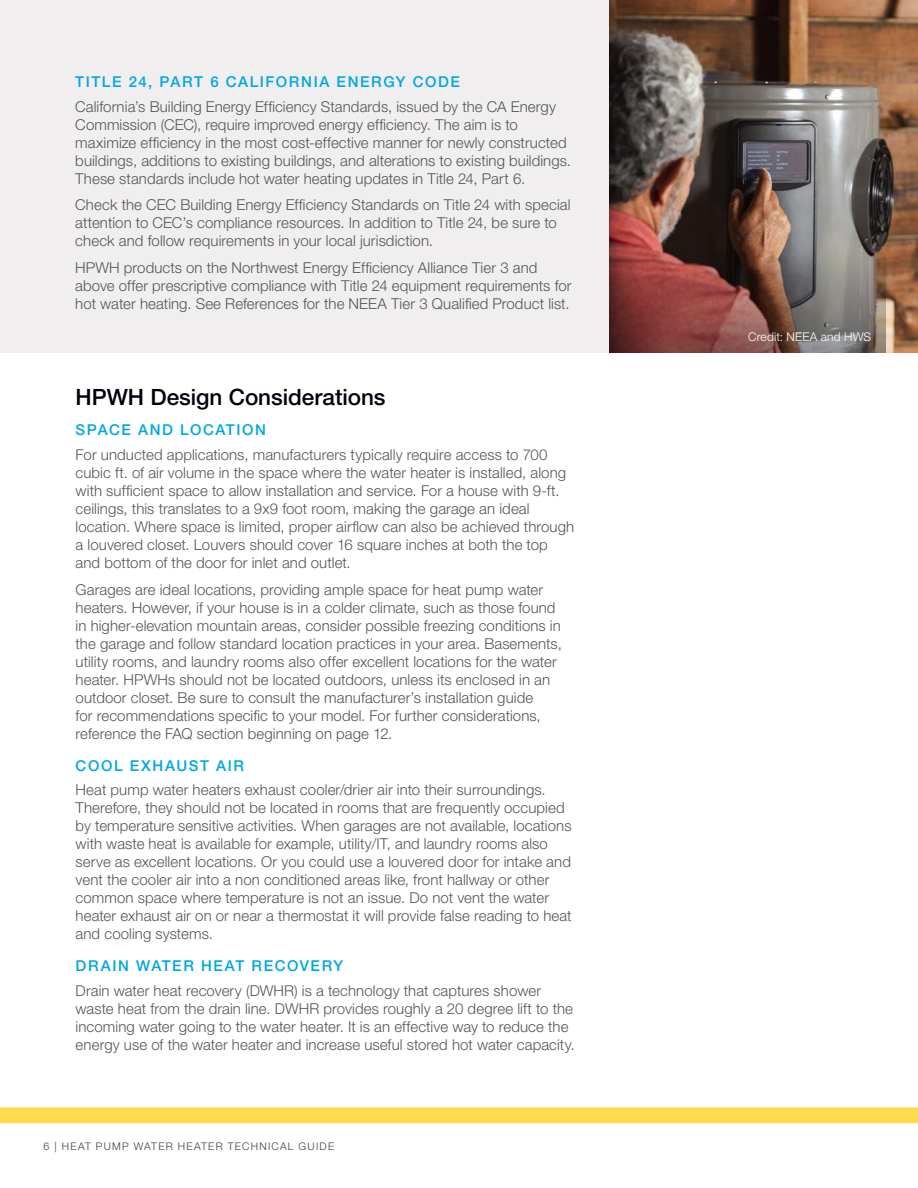
<style>
.page{position:relative;width:918px;height:1188px;background:#fff}
.page>*{position:absolute;margin:0;border:0;box-sizing:border-box;transform-origin:0 0}
.head_2{font:500 22.5px "Helvetica Neue LT";color:#00000b}
.body{font:300 15px/18px "Helvetica Neue LT";letter-spacing:.005em;color:#54555a}
.head_6{font:500 15px "Helvetica Neue LT";letter-spacing:.105em;color:#00a8e2}
.caption_reverse{font:300 12px "Helvetica Neue LT";letter-spacing:.015em;color:#fff}
.t1{font:300 10.5px "Helvetica Neue LT";letter-spacing:.115em;color:#3e3e3f}
</style>
<div class="page">
<div style="left:0;top:0;width:609px;height:353px;background:#f1eeef"></div>
<img style="left:609px;top:0;width:309px;height:353px">
<img style="left:609px;top:251px;width:277px;height:102px">
<div style="left:0;top:1107px;width:918px;height:16px;background:#ffdc4e"></div>
<p class="head_6" style="left:75px;top:73px;width:386px">TITLE 24, PART 6 CALIFORNIA ENERGY CODE</p>
<p class="body" style="left:75px;top:97px;width:497px">California’s Building Energy Efficiency Standards, issued by the CA Energy Commission (CEC), require improved energy efficiency. The aim is to maximize efficiency in the most cost-effective manner for newly constructed buildings, additions to existing buildings, and alterations to existing buildings.<br>These standards include hot water heating updates in Title 24, Part 6.</p>
<p class="body" style="left:75px;top:196px;width:497px">Check the CEC Building Energy Efficiency Standards on Title 24 with special attention to CEC’s compliance resources. In addition to Title 24, be sure to check and follow requirements in your local jurisdiction.</p>
<p class="body" style="left:75px;top:258px;width:498px">HPWH products on the Northwest Energy Efficiency Alliance Tier 3 and above offer prescriptive compliance with Title 24 equipment requirements for hot water heating. See References for the NEEA Tier 3 Qualified Product list.</p>
<p class="head_2" style="left:76px;top:384px;width:312px">HPWH Design Considerations</p>
<p class="head_6" style="left:76px;top:421px;width:192px">SPACE AND LOCATION</p>
<p class="body" style="left:76px;top:445px;width:500px">For unducted applications, manufacturers typically require access to 700 cubic ft. of air volume in the space where the water heater is installed, along with sufficient space to allow installation and service. For a house with 9-ft. ceilings, this translates to a 9x9 foot room, making the garage an ideal location. Where space is limited, proper airflow can also be achieved through a louvered closet. Louvers should cover 16 square inches at both the top and bottom of the door for inlet and outlet.</p>
<p class="body" style="left:76px;top:580px;width:488px">Garages are ideal locations, providing ample space for heat pump water heaters. However, if your house is in a colder climate, such as those found in higher-elevation mountain areas, consider possible freezing conditions in the garage and follow standard location practices in your area. Basements, utility rooms, and laundry rooms also offer excellent locations for the water heater. HPWHs should not be located outdoors, unless its enclosed in an outdoor closet. Be sure to consult the manufacturer’s installation guide<br>for recommendations specific to your model. For further considerations, reference the FAQ section beginning on page 12.</p>
<p class="head_6" style="left:76px;top:756px;width:170px">COOL EXHAUST AIR</p>
<p class="body" style="left:76px;top:781px;width:498px">Heat pump water heaters exhaust cooler/drier air into their surroundings.<br>Therefore, they should not be located in rooms that are frequently occupied by temperature sensitive activities. When garages are not available, locations with waste heat is available for example, utility/IT, and laundry rooms also serve as excellent locations. Or you could use a louvered door for intake and vent the cooler air into a non conditioned areas like, front hallway or other common space where temperature is not an issue. Do not vent the water heater exhaust air on or near a thermostat it will provide false reading to heat and cooling systems.</p>
<p class="head_6" style="left:76px;top:957px;width:269px">DRAIN WATER HEAT RECOVERY</p>
<p class="body" style="left:76px;top:981px;width:501px">Drain water heat recovery (DWHR) is a technology that captures shower waste heat from the drain line. DWHR provides roughly a 20 degree lift to the incoming water going to the water heater. It is an effective way to reduce the energy use of the water heater and increase useful stored hot water capacity.</p>
<p class="t1" style="left:44px;top:1140px;width:292px">6 | HEAT PUMP WATER HEATER TECHNICAL GUIDE</p>
<p class="caption_reverse" style="left:748px;top:329px;width:125px">Credit: NEEA and HWS</p>
</div>
